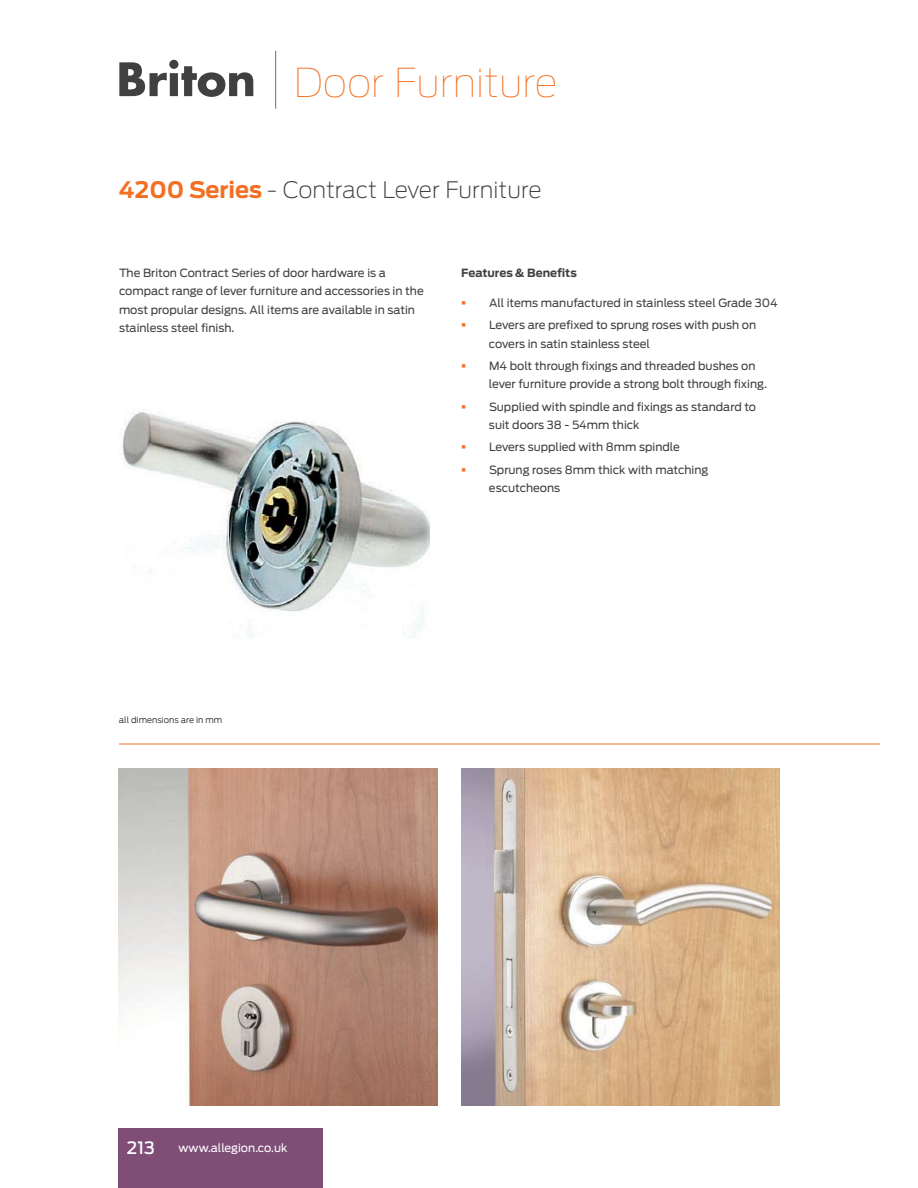
<style>
.page{position:relative;width:918px;height:1188px;background:#fff}
.page>*{position:absolute;margin:0;border:0;box-sizing:border-box;transform-origin:0 0}
.t1{font:100 39.45px "Antenna";color:#f36f21}
.t2{font:200 22.65px "Antenna";color:#404041}
.t3{font:500 16.95px "Antenna";color:#fff}
.t4{font:11.25px/22.4px "Antenna";color:#404041}
.t5{font:11.25px "Antenna";color:#fff}
.t6{font:700 11.25px "Antenna";color:#404041}
.t7{font:300 8.4px "Antenna";color:#231f20}
.s1{font-weight:700;color:#f36f21}
</style>
<div class="page">
<hr style="left:119px;top:744px;width:760px;height:1px;background:#f36f21">
<hr style="left:275px;top:51px;width:1px;height:58px;background:#6d6e70">
<svg style="left:119px;top:60px;width:134px;height:37px"></svg>
<div style="left:119px;top:1128px;width:204px;height:60px;background:#7e4e77"></div>
<img style="left:122px;top:412px;width:308px;height:226px">
<img style="left:119px;top:768px;width:318px;height:337px">
<img style="left:461px;top:768px;width:318px;height:337px">
<h1 class="t1" style="left:294px;top:59px;width:265px">Door Furniture</h1>
<h2 class="t2" style="left:119px;top:181px;width:424px"><span class="s1">4200 Series</span> - Contract Lever Furniture</h2>
<p class="t4" style="left:119px;top:262px;width:268px">The Briton Contract Series of door hardware is a</p>
<p class="t6" style="left:461px;top:268px;width:117px">Features &amp; Benefits</p>
<p class="t4" style="left:119px;top:283px;width:306px;line-height:18.3px">compact range of lever furniture and accessories in the most propular designs. All items are available in satin stainless steel finish.</p>
<p class="t4" style="left:489px;top:292px;width:290px">All items manufactured in stainless steel Grade 304<br>Levers are prefixed to sprung roses with push on</p>
<p class="t4" style="left:489px;top:333px;width:268px">covers in satin stainless steel<br>M4 bolt through fixings and threaded bushes on</p>
<p class="t4" style="left:489px;top:374px;width:279px">lever furniture provide a strong bolt through fixing.<br>Supplied with spindle and fixings as standard to</p>
<p class="t4" style="left:489px;top:415px;width:221px">suit doors 38 - 54mm thick<br>Levers supplied with 8mm spindle<br>Sprung roses 8mm thick with matching</p>
<p class="t4" style="left:489px;top:478px;width:73px">escutcheons</p>
<p class="t7" style="left:119px;top:715px;width:105px">all dimensions are in mm</p>
<h3 class="t3" style="left:127px;top:1138px;width:29px">213</h3>
<p class="t5" style="left:179px;top:1144px;width:110px">www.allegion.co.uk</p>
</div>
